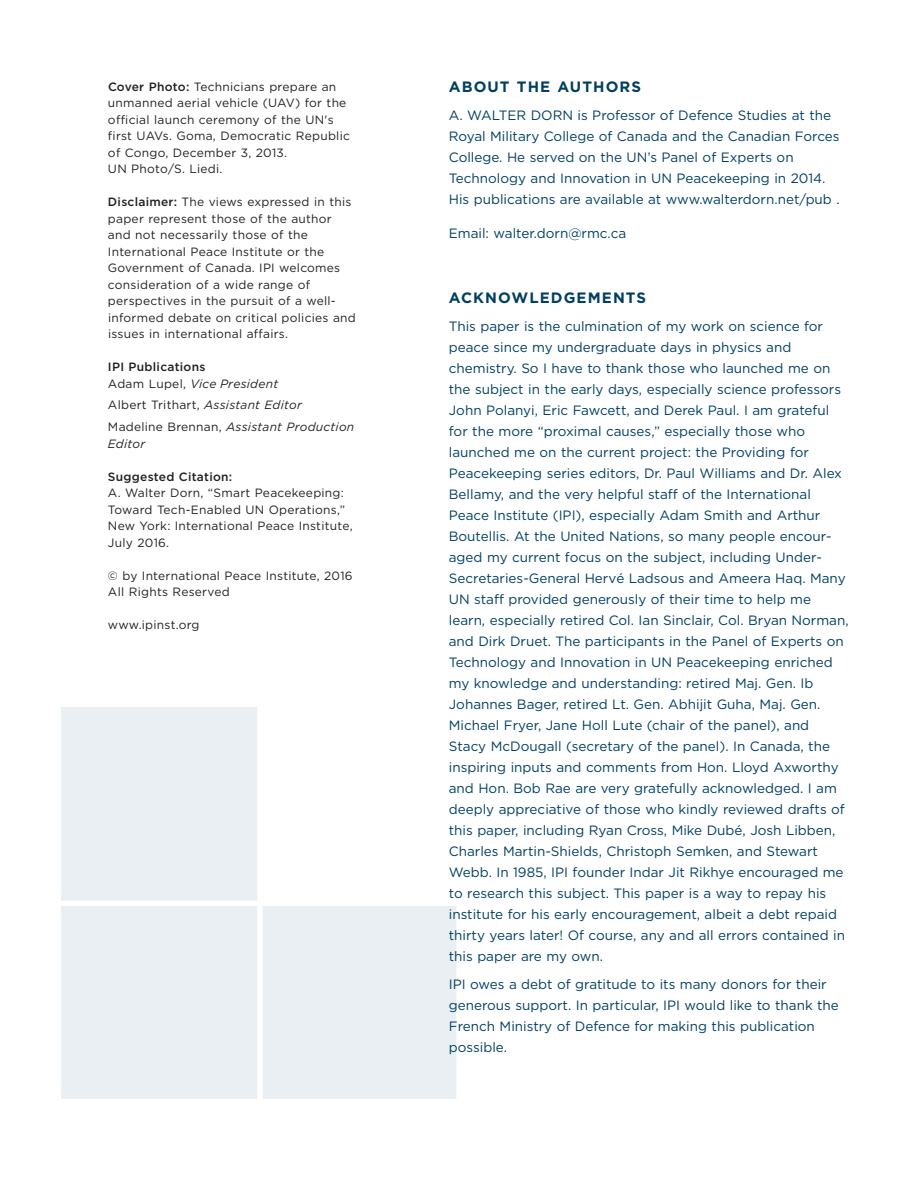
<style>
.page{position:relative;width:918px;height:1188px;background:#fff}
.page>*{position:absolute;margin:0;border:0;box-sizing:border-box;transform-origin:0 0}
.t1{font:700 15px "Gotham";letter-spacing:.075em;color:#003f61}
.t2{font:13.5px/21px "Gotham";color:#003f61}
.t3{font:12px/16.5px "Gotham";letter-spacing:.02em;color:#231f20}
.t4{font:italic 12px/21.9px "Gotham";letter-spacing:.02em;color:#231f20}
.t5{font:500 12px/16.5px "Gotham";letter-spacing:.02em;color:#231f20}
.s1{font-weight:500}
.s2{font-weight:400}
.s3{font-weight:400;font-style:italic}
.s4{font-style:normal}
</style>
<div class="page">
<div style="left:61px;top:707px;width:397px;height:392px;background:#e9eff3"></div>
<div style="left:40px;top:901px;width:432px;height:5px;background:#fff"></div>
<div style="left:257px;top:684px;width:5px;height:436px;background:#fff"></div>
<div style="left:456px;top:684px;width:6px;height:436px;background:#fff"></div>
<div style="left:259px;top:702px;width:213px;height:201px;background:#fff"></div>
<p class="t3" style="left:108px;top:78px;width:243px"><span class="s1">Cover Photo:</span> Technicians prepare an unmanned aerial vehicle (UAV) for the official launch ceremony of the UN's first UAVs. Goma, Democratic Republic of Congo, December 3, 2013.<br>UN Photo/S. Liedi.</p>
<p class="t3" style="left:108px;top:194px;width:249px"><span class="s1">Disclaimer:</span> The views expressed in this paper represent those of the author and not necessarily those of the International Peace Institute or the Government of Canada. IPI welcomes consideration of a wide range of perspectives in the pursuit of a well&shy;informed debate on critical policies and issues in international affairs.</p>
<p class="t5" style="left:108px;top:359px;width:172px">IPI Publications<br><span class="s2">Adam Lupel,</span> <span class="s3">Vice President</span></p>
<p class="t4" style="left:108px;top:394px;width:248px"><span class="s4">Albert Trithart,</span> Assistant Editor<br><span class="s4">Madeline Brennan,</span> Assistant Production</p>
<p class="t4" style="left:108px;top:433px;width:39px">Editor</p>
<p class="t5" style="left:108px;top:468px;width:126px">Suggested Citation:</p>
<p class="t3" style="left:108px;top:485px;width:246px">A. Walter Dorn, “Smart Peacekeeping:<br>Toward Tech-Enabled UN Operations,”<br>New York: International Peace Institute,<br>July 2016.</p>
<p class="t3" style="left:108px;top:567px;width:246px">© by International Peace Institute, 2016<br>All Rights Reserved</p>
<p class="t3" style="left:108px;top:617px;width:93px">www.ipinst.org</p>
<p class="t1" style="left:449px;top:78px;width:194px">ABOUT THE AUTHORS</p>
<p class="t2" style="left:449px;top:104px;width:392px">A. WALTER DORN is Professor of Defence Studies at the Royal Military College of Canada and the Canadian Forces College. He served on the UN’s Panel of Experts on Technology and Innovation in UN Peacekeeping in 2014.<br>His publications are available at www.walterdorn.net/pub .</p>
<p class="t2" style="left:449px;top:223px;width:179px">Email: walter.dorn@rmc.ca</p>
<p class="t1" style="left:449px;top:289px;width:199px">ACKNOWLEDGEMENTS</p>
<p class="t2" style="left:449px;top:316px;width:401px">This paper is the culmination of my work on science for peace since my undergraduate days in physics and chemistry. So I have to thank those who launched me on the subject in the early days, especially science professors John Polanyi, Eric Fawcett, and Derek Paul. I am grateful for the more “proximal causes,” especially those who launched me on the current project: the Providing for Peacekeeping series editors, Dr. Paul Williams and Dr. Alex Bellamy, and the very helpful staff of the International Peace Institute (IPI), especially Adam Smith and Arthur Boutellis. At the United Nations, so many people encour&shy;aged my current focus on the subject, including Under-Secretaries-General Hervé Ladsous and Ameera Haq. Many UN staff provided generously of their time to help me learn, especially retired Col. Ian Sinclair, Col. Bryan Norman, and Dirk Druet. The participants in the Panel of Experts on Technology and Innovation in UN Peacekeeping enriched my knowledge and understanding: retired Maj. Gen. Ib Johannes Bager, retired Lt. Gen. Abhijit Guha, Maj. Gen.<br>Michael Fryer, Jane Holl Lute (chair of the panel), and Stacy McDougall (secretary of the panel). In Canada, the inspiring inputs and comments from Hon. Lloyd Axworthy and Hon. Bob Rae are very gratefully acknowledged. I am deeply appreciative of those who kindly reviewed drafts of this paper, including Ryan Cross, Mike Dubé, Josh Libben, Charles Martin-Shields, Christoph Semken, and Stewart Webb. In 1985, IPI founder Indar Jit Rikhye encouraged me to research this subject. This paper is a way to repay his institute for his early encouragement, albeit a debt repaid thirty years later! Of course, any and all errors contained in this paper are my own.</p>
<p class="t2" style="left:449px;top:974px;width:392px">IPI owes a debt of gratitude to its many donors for their generous support. In particular, IPI would like to thank the French Ministry of Defence for making this publication possible.</p>
</div>
